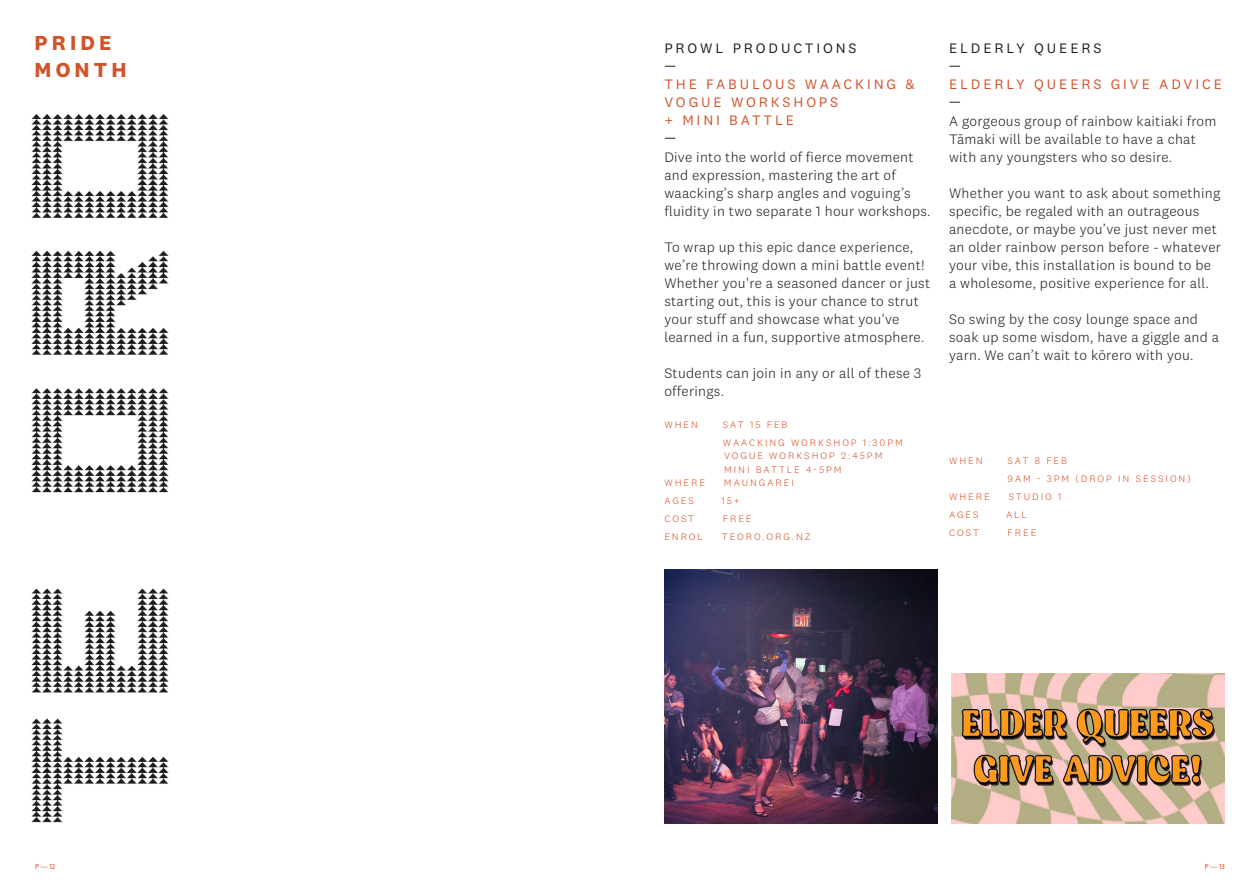
<style>
.page{position:relative;width:1259px;height:893px;background:#fff}
.page>*{position:absolute;margin:0;border:0;box-sizing:border-box;transform-origin:0 0}
.S1_DIN_Regular_14_18_CAPS{font:700 21px/27px "National 2";letter-spacing:.2em;color:#d35329}
.S2__DIN_Regular_9_5_12_CAPS{font:300 14.25px/18px "National 2";letter-spacing:.02em;color:#231f20}
.S2__DIN_Regular_9_5_12_CAPS-2{font:14.25px/18px "National 2";letter-spacing:.2em;color:#d35329}
.S2__DIN_Regular_9_5_12_CAPS-3{font:14.25px "National 2";letter-spacing:.2em;color:#231f20}
.C_DETAILS{font:300 9.75px/13.5px "National 2";letter-spacing:.2em;color:#d35329}
.t1{font:7.5px "Myriad Pro";color:#d35329}
</style>
<div class="page">
<img style="left:31px;top:114px;width:138px;height:709px">
<img style="left:664px;top:569px;width:273px;height:255px">
<img style="left:951px;top:673px;width:273px;height:151px">
<p class="S1_DIN_Regular_14_18_CAPS" style="left:34px;top:29px;width:94px">PRIDE<br>MONTH</p>
<p class="S2__DIN_Regular_9_5_12_CAPS-3" style="left:664px;top:39px;width:194px">PROWL PRODUCTIONS</p>
<p class="S2__DIN_Regular_9_5_12_CAPS-3" style="left:664px;top:57px;width:13px">—</p>
<p class="S2__DIN_Regular_9_5_12_CAPS-2" style="left:664px;top:75px;width:252px">THE FABULOUS WAACKING &amp;<br>VOGUE WORKSHOPS</p>
<p class="S2__DIN_Regular_9_5_12_CAPS-2" style="left:664px;top:111px;width:131px">+ MINI BATTLE</p>
<p class="S2__DIN_Regular_9_5_12_CAPS-3" style="left:664px;top:129px;width:13px">—</p>
<p class="S2__DIN_Regular_9_5_12_CAPS" style="left:664px;top:148px;width:268px">Dive into the world of fierce movement and expression, mastering the art of waacking’s sharp angles and voguing’s fluidity in two separate 1 hour workshops.</p>
<p class="S2__DIN_Regular_9_5_12_CAPS" style="left:664px;top:238px;width:267px">To wrap up this epic dance experience, we’re throwing down a mini battle event!<br>Whether you're a seasoned dancer or just starting out, this is your chance to strut your stuff and showcase what you've learned in a fun, supportive atmosphere.</p>
<p class="S2__DIN_Regular_9_5_12_CAPS" style="left:664px;top:364px;width:258px">Students can join in any or all of these 3 offerings.</p>
<p class="C_DETAILS" style="left:664px;top:417px;width:35px">WHEN</p>
<p class="C_DETAILS" style="left:723px;top:417px;width:66px">SAT 15 FEB</p>
<p class="C_DETAILS" style="left:723px;top:435px;width:181px">WAACKING WORKSHOP 1:30PM<br>VOGUE WORKSHOP 2:45PM<br>MINI BATTLE 4-5PM</p>
<p class="C_DETAILS" style="left:664px;top:476px;width:42px">WHERE</p>
<p class="C_DETAILS" style="left:724px;top:476px;width:71px">MAUNGAREI</p>
<p class="C_DETAILS" style="left:664px;top:494px;width:31px">AGES</p>
<p class="C_DETAILS" style="left:721px;top:494px;width:20px">15+</p>
<p class="C_DETAILS" style="left:664px;top:512px;width:31px">COST</p>
<p class="C_DETAILS" style="left:723px;top:512px;width:30px">FREE</p>
<p class="C_DETAILS" style="left:664px;top:530px;width:40px">ENROL</p>
<p class="C_DETAILS" style="left:722px;top:530px;width:90px">TEORO.ORG.NZ</p>
<p class="S2__DIN_Regular_9_5_12_CAPS-3" style="left:949px;top:39px;width:154px">ELDERLY QUEERS</p>
<p class="S2__DIN_Regular_9_5_12_CAPS-3" style="left:949px;top:57px;width:13px">—</p>
<p class="S2__DIN_Regular_9_5_12_CAPS-2" style="left:949px;top:75px;width:274px">ELDERLY QUEERS GIVE ADVICE</p>
<p class="S2__DIN_Regular_9_5_12_CAPS-3" style="left:949px;top:93px;width:13px">—</p>
<p class="S2__DIN_Regular_9_5_12_CAPS" style="left:949px;top:112px;width:269px">A gorgeous group of rainbow kaitiaki from<br>Tāmaki will be available to have a chat with any youngsters who so desire.</p>
<p class="S2__DIN_Regular_9_5_12_CAPS" style="left:949px;top:184px;width:273px">Whether you want to ask about something specific, be regaled with an outrageous anecdote, or maybe you’ve just never met an older rainbow person before - whatever your vibe, this installation is bound to be a wholesome, positive experience for all.</p>
<p class="S2__DIN_Regular_9_5_12_CAPS" style="left:949px;top:310px;width:271px">So swing by the cosy lounge space and soak up some wisdom, have a giggle and a yarn. We can’t wait to kōrero with you.</p>
<p class="C_DETAILS" style="left:949px;top:453px;width:35px">WHEN</p>
<p class="C_DETAILS" style="left:1007px;top:453px;width:61px">SAT 8 FEB</p>
<p class="C_DETAILS" style="left:1007px;top:471px;width:185px">9AM - 3PM (DROP IN SESSION)</p>
<p class="C_DETAILS" style="left:949px;top:489px;width:42px">WHERE</p>
<p class="C_DETAILS" style="left:1008px;top:489px;width:54px">STUDIO 1</p>
<p class="C_DETAILS" style="left:949px;top:507px;width:31px">AGES</p>
<p class="C_DETAILS" style="left:1006px;top:507px;width:22px">ALL</p>
<p class="C_DETAILS" style="left:949px;top:525px;width:31px">COST</p>
<p class="C_DETAILS" style="left:1007px;top:525px;width:30px">FREE</p>
<p class="t1" style="left:35px;top:861px;width:22px">P — 12</p>
<p class="t1" style="left:1204px;top:861px;width:22px">P — 13</p>
</div>
